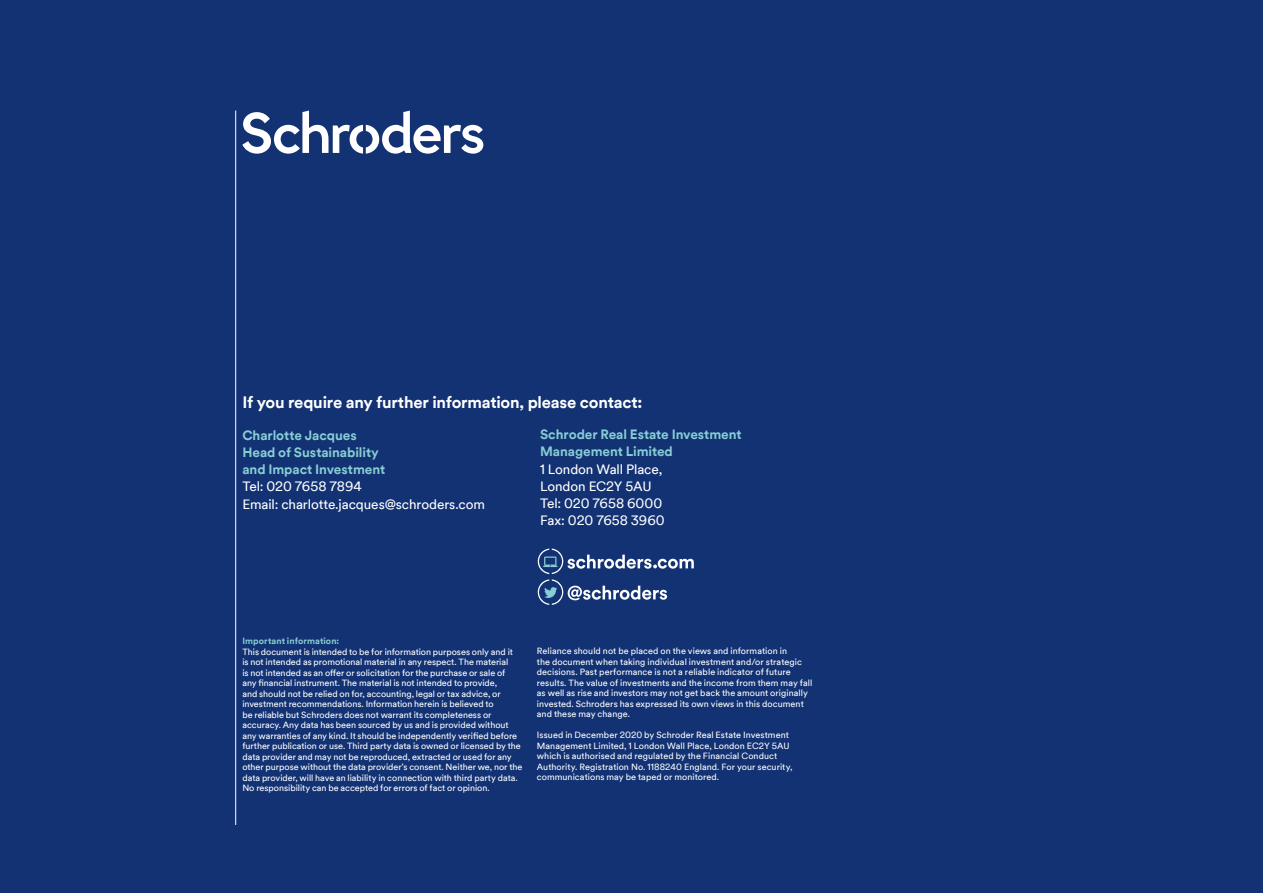
<style>
.page{position:relative;width:1263px;height:893px;background:#123274}
.page>*{position:absolute;margin:0;border:0;box-sizing:border-box;transform-origin:0 0}
.t1{font:700 16.5px "Schroders Circular TT";letter-spacing:-.015em;color:#fff}
.t2{font:13.5px/17.2px "Schroders Circular TT";letter-spacing:-.005em;color:#fff}
.t3{font:700 13.5px/17.2px "Schroders Circular TT";letter-spacing:-.005em;color:#88cdd3}
.ImportantInfoText{font:9px/10.5px "Schroders Circular TT";color:#fff}
.t4{font:700 9px "Schroders Circular TT";letter-spacing:.01em;color:#88cdd3}
</style>
<div class="page">
<svg style="left:242px;top:111px;width:241px;height:43px"></svg>
<hr style="left:235px;top:111px;width:1px;height:714px;background:#fff">
<svg style="left:538px;top:549px;width:156px;height:56px"></svg>
<p class="t1" style="left:242px;top:391px;width:402px">If you require any further information, please contact:</p>
<p class="t3" style="left:242px;top:426px;width:116px">Charlotte Jacques</p>
<p class="t3" style="left:242px;top:443px;width:144px">Head of Sustainability and Impact Investment</p>
<p class="t2" style="left:242px;top:477px;width:121px">Tel: 020 7658 7894</p>
<p class="t2" style="left:242px;top:495px;width:244px">Email: charlotte.jacques@schroders.com</p>
<p class="t3" style="left:540px;top:425px;width:203px">Schroder Real Estate Investment<br>Management Limited</p>
<p class="t2" style="left:540px;top:460px;width:124px">1 London Wall Place,<br>London EC2Y 5AU</p>
<p class="t2" style="left:540px;top:494px;width:124px">Tel: 020 7658 6000</p>
<p class="t2" style="left:540px;top:511px;width:126px">Fax: 020 7658 3960</p>
<p class="t4" style="left:242px;top:635px;width:98px">Important information:</p>
<p class="ImportantInfoText" style="left:242px;top:646px;width:281px">This document is intended to be for information purposes only and it<br>is not intended as promotional material in any respect. The material<br>is not intended as an offer or solicitation for the purchase or sale of<br>any financial instrument. The material is not intended to provide,<br>and should not be relied on for, accounting, legal or tax advice, or investment recommendations. Information herein is believed to<br>be reliable but Schroders does not warrant its completeness or accuracy. Any data has been sourced by us and is provided without any warranties of any kind. It should be independently verified before further publication or use. Third party data is owned or licensed by the data provider and may not be reproduced, extracted or used for any other purpose without the data provider’s consent. Neither we, nor the data provider, will have an liability in connection with third party data.<br>No responsibility can be accepted for errors of fact or opinion.</p>
<p class="ImportantInfoText" style="left:537px;top:645px;width:277px">Reliance should not be placed on the views and information in<br>the document when taking individual investment and/or strategic decisions. Past performance is not a reliable indicator of future results. The value of investments and the income from them may fall as well as rise and investors may not get back the amount originally invested. Schroders has expressed its own views in this document and these may change.</p>
<p class="ImportantInfoText" style="left:537px;top:729px;width:257px">Issued in December 2020 by Schroder Real Estate Investment Management Limited, 1 London Wall Place, London EC2Y 5AU which is authorised and regulated by the Financial Conduct Authority. Registration No. 1188240 England. For your security, communications may be taped or monitored.</p>
</div>
